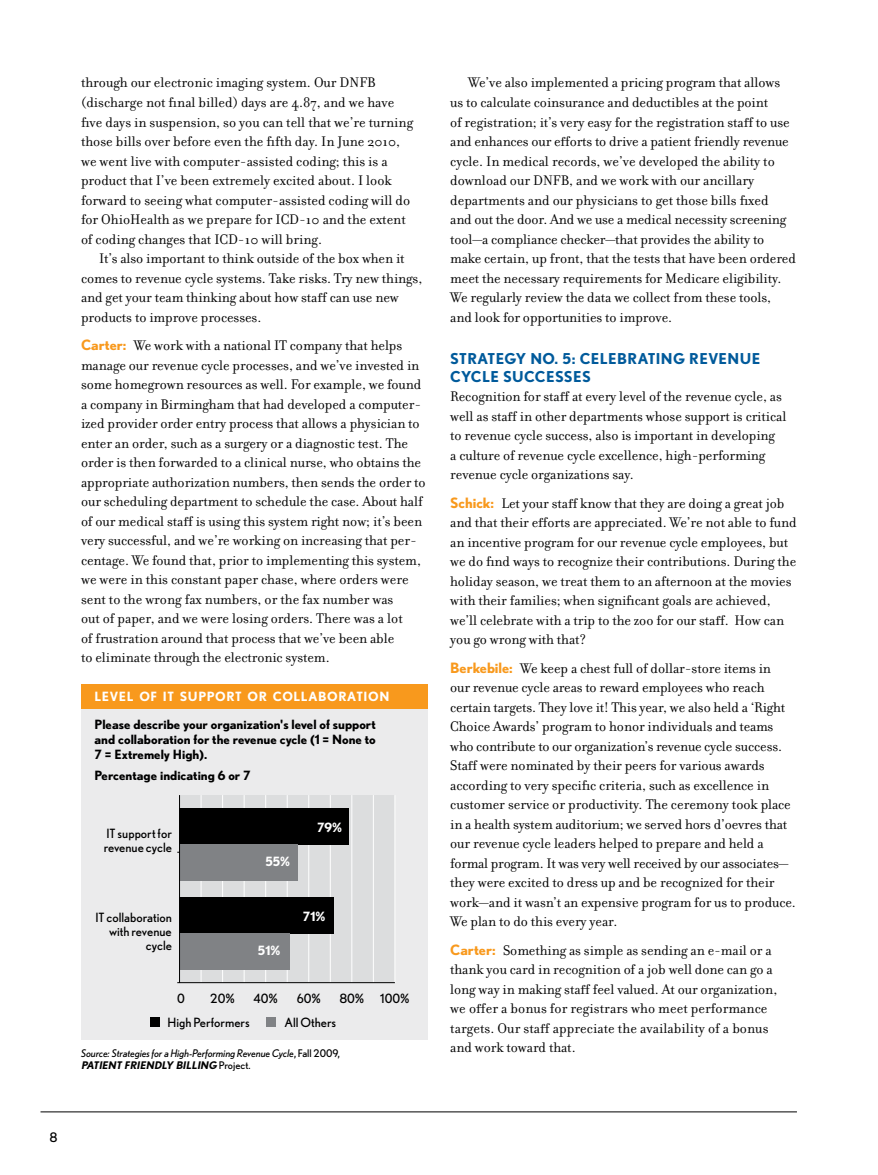
<style>
.page{position:relative;width:878px;height:1175px;background:#fff}
.page>*{position:absolute;margin:0;border:0;box-sizing:border-box;transform-origin:0 0}
.t1{font:15px/19.5px "Filosofia";letter-spacing:-.005em;color:#000}
.t2{font:700 15px "Nobel";letter-spacing:.025em;color:#005a9b}
.t3{font:13.2px "Nobel";color:#000}
.t4{font:700 12.75px/15px "Nobel";color:#000;text-align:justify}
.t5{font:12.75px/14.2px "Nobel";color:#000}
.t6{font:700 12.75px "Nobel";letter-spacing:.05em;color:#fff}
.t7{font:italic 10.5px/12px "Nobel";color:#000}
.s1{font-family:"Nobel";font-weight:700;font-size:14.25px;color:#f8991d}
.s2{font-style:normal}
.s3{font-weight:700}
</style>
<div class="page">
<hr style="left:40px;top:1111px;width:756px;height:1px;background:#000">
<div style="left:81px;top:684px;width:347px;height:25px;background:#f8991d"></div>
<div style="left:81px;top:709px;width:347px;height:330px;background:#ebebec"></div>
<div style="left:179px;top:795px;width:216px;height:188px;background:#dcddde"></div>
<hr style="left:201px;top:795px;width:1px;height:187px;background:#fff">
<hr style="left:222px;top:795px;width:1px;height:187px;background:#fff">
<hr style="left:265px;top:795px;width:1px;height:187px;background:#fff">
<hr style="left:287px;top:795px;width:1px;height:187px;background:#fff">
<hr style="left:244px;top:795px;width:1px;height:187px;background:#fff">
<hr style="left:308px;top:795px;width:1px;height:187px;background:#fff">
<hr style="left:330px;top:795px;width:1px;height:187px;background:#fff">
<hr style="left:373px;top:795px;width:1px;height:187px;background:#fff">
<hr style="left:394px;top:795px;width:1px;height:187px;background:#fff">
<hr style="left:351px;top:795px;width:1px;height:187px;background:#fff">
<div style="left:179px;top:808px;width:170px;height:36px;background:#000"></div>
<div style="left:179px;top:844px;width:119px;height:36px;background:#808285"></div>
<div style="left:179px;top:897px;width:154px;height:36px;background:#000"></div>
<div style="left:179px;top:933px;width:111px;height:36px;background:#808285"></div>
<hr style="left:179px;top:795px;width:1px;height:187px;background:#000">
<hr style="left:177px;top:982px;width:218px;height:1px;background:#000">
<div style="left:150px;top:1018px;width:9px;height:9px;background:#000"></div>
<div style="left:266px;top:1018px;width:9px;height:9px;background:#808285"></div>
<p class="t1" style="left:81px;top:73px;width:333px">through our electronic imaging system. Our DNFB (discharge not final billed) days are 4.87, and we have five days in suspension, so you can tell that we’re turning those bills over before even the fifth day. In June 2010, we went live with computer-assisted coding; this is a product that I’ve been extremely excited about. I look forward to seeing what computer-assisted coding will do for OhioHealth as we prepare for ICD-10 and the extent of coding changes that ICD-10 will bring.</p>
<p class="t1" style="left:81px;top:249px;width:343px;text-indent:18px">It’s also important to think outside of the box when it comes to revenue cycle systems. Take risks. Try new things, and get your team thinking about how staff can use new products to improve processes.</p>
<p class="t1" style="left:81px;top:336px;width:346px"><span class="s1">Carter:</span> We work with a national IT company that helps manage our revenue cycle processes, and we’ve invested in some homegrown resources as well. For example, we found a company in Birmingham that had developed a computer&shy;ized provider order entry process that allows a physician to enter an order, such as a surgery or a diagnostic test. The order is then forwarded to a clinical nurse, who obtains the appropriate authorization numbers, then sends the order to our scheduling department to schedule the case. About half of our medical staff is using this system right now; it’s been very successful, and we’re working on increasing that per&shy;centage. We found that, prior to implementing this system, we were in this constant paper chase, where orders were sent to the wrong fax numbers, or the fax number was<br>out of paper, and we were losing orders. There was a lot<br>of frustration around that process that we’ve been able<br>to eliminate through the electronic system.</p>
<p class="t6" style="left:94px;top:688px;width:296px">LEVEL OF IT SUPPORT OR COLLABORATION</p>
<p class="t4" style="left:95px;top:716px;width:283px">Please describe your organization's level of support and collaboration for the revenue cycle (1 = None to 7 = Extremely High).</p>
<p class="t4" style="left:95px;top:767px;width:158px">Percentage indicating 6 or 7</p>
<p class="t5" style="left:104px;top:826px;width:70px">IT support for revenue cycle</p>
<p class="t5" style="left:95px;top:910px;width:78px;text-align:right">IT collaboration with revenue cycle</p>
<p class="t6" style="left:265px;top:853px;width:26px">55%</p>
<p class="t6" style="left:317px;top:820px;width:26px">79%</p>
<p class="t6" style="left:258px;top:942px;width:24px">51%</p>
<p class="t6" style="left:303px;top:909px;width:24px">71%</p>
<p class="t5" style="left:177px;top:990px;width:9px">0</p>
<p class="t5" style="left:210px;top:990px;width:26px">20%</p>
<p class="t5" style="left:253px;top:990px;width:26px">40%</p>
<p class="t5" style="left:297px;top:990px;width:26px">60%</p>
<p class="t5" style="left:339px;top:990px;width:72px">80% 100%</p>
<p class="t5" style="left:168px;top:1015px;width:84px">High Performers</p>
<p class="t5" style="left:284px;top:1015px;width:53px">All Others</p>
<p class="t7" style="left:81px;top:1047px;width:260px">Source: Strategies for a High-Performing Revenue Cycle<span class="s2">, Fall 2009,<br></span><span class="s3">PATIENT FRIENDLY BILLING</span> <span class="s2">P roj e c t .</span></p>
<p class="t3" style="left:50px;top:1129px;width:10px">8</p>
<p class="t1" style="left:450px;top:73px;width:347px;text-indent:18px">We’ve also implemented a pricing program that allows us to calculate coinsurance and deductibles at the point<br>of registration; it’s very easy for the registration staff to use and enhances our efforts to drive a patient friendly revenue cycle. In medical records, we’ve developed the ability to download our DNFB, and we work with our ancillary departments and our physicians to get those bills fixed<br>and out the door. And we use a medical necessity screening tool—a compliance checker—that provides the ability to make certain, up front, that the tests that have been ordered meet the necessary requirements for Medicare eligibility.<br>We regularly review the data we collect from these tools, and look for opportunities to improve.</p>
<p class="t2" style="left:450px;top:349px;width:11px">Strategy</p>
<p class="t2" style="left:530px;top:349px;width:60px">No. 5: Celebrating</p>
<p class="t2" style="left:689px;top:349px;width:71px">Reven ue</p>
<p class="t2" style="left:450px;top:367px;width:142px">Cycle Successes</p>
<p class="t1" style="left:450px;top:387px;width:337px">Recognition for staff at every level of the revenue cycle, as well as staff in other departments whose support is critical to revenue cycle success, also is important in developing<br>a culture of revenue cycle excellence, high-performing revenue cycle organizations say.</p>
<p class="t1" style="left:450px;top:493px;width:348px"><span class="s1">Schick:</span> Let your staff know that they are doing a great job and that their efforts are appreciated. We’re not able to fund an incentive program for our revenue cycle employees, but we do find ways to recognize their contributions. During the holiday season, we treat them to an afternoon at the movies with their families; when significant goals are achieved, we’ll celebrate with a trip to the zoo for our staff. How can you go wrong with that?</p>
<p class="t1" style="left:450px;top:658px;width:347px"><span class="s1">Berkebile:</span> We keep a chest full of dollar-store items in<br>our revenue cycle areas to reward employees who reach certain targets. They love it! This year, we also held a ‘Right Choice Awards’ program to honor individuals and teams who contribute to our organization’s revenue cycle success.<br>Staff were nominated by their peers for various awards according to very specific criteria, such as excellence in customer service or productivity. The ceremony took place in a health system auditorium; we served hors d’oevres that our revenue cycle leaders helped to prepare and held a formal program. It was very well received by our associates— they were excited to dress up and be recognized for their work—and it wasn’t an expensive program for us to produce.<br>We plan to do this every year.</p>
<p class="t1" style="left:450px;top:940px;width:329px"><span class="s1">Carter:</span> Something as simple as sending an e-mail or a thank you card in recognition of a job well done can go a long way in making staff feel valued. At our organization, we offer a bonus for registrars who meet performance targets. Our staff appreciate the availability of a bonus and work toward that.</p>
</div>
